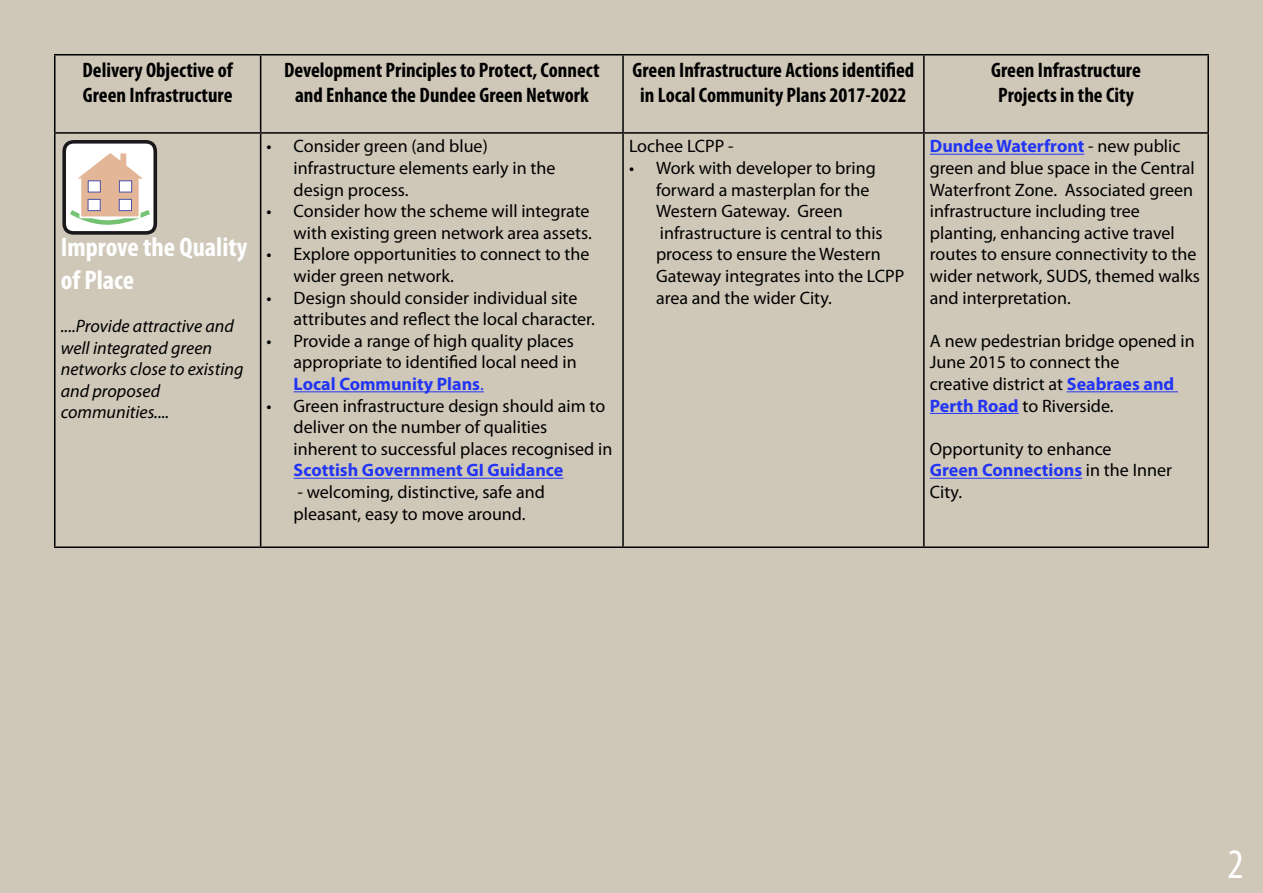
<style>
.page{position:relative;width:1263px;height:893px;background:#cfc8b9}
.page>*{position:absolute;margin:0;border:0;box-sizing:border-box;transform-origin:0 0}
.t1{font:condensed 42px "Myriad Pro";color:#fff}
.t2{font:700 condensed 27px/32.4px "Myriad Pro";color:#fff}
.t3{font:700 condensed 21px/25.2px "Myriad Pro";color:#000;text-align:center}
.t4{font:18px/21.6px "Myriad Pro";color:#000}
.t5{font:italic 18px/21.6px "Myriad Pro";color:#000}
.t6{font:700 18px "Myriad Pro";color:#2335f4}
.s1{font-weight:700;color:#2335f4}
.s2{color:#2335f4}
</style>
<div class="page">
<hr style="left:54px;top:54px;width:207px;height:2px;background:#000">
<hr style="left:54px;top:56px;width:2px;height:76px;background:#000">
<hr style="left:261px;top:54px;width:362px;height:2px;background:#000">
<hr style="left:260px;top:56px;width:1px;height:76px;background:#000">
<hr style="left:623px;top:54px;width:301px;height:2px;background:#000">
<hr style="left:622px;top:56px;width:2px;height:76px;background:#000">
<hr style="left:924px;top:54px;width:285px;height:2px;background:#000">
<hr style="left:923px;top:56px;width:2px;height:76px;background:#000">
<hr style="left:1207px;top:56px;width:2px;height:76px;background:#000">
<hr style="left:54px;top:132px;width:207px;height:2px;background:#000">
<hr style="left:54px;top:134px;width:2px;height:412px;background:#000">
<hr style="left:261px;top:132px;width:362px;height:2px;background:#000">
<hr style="left:260px;top:134px;width:1px;height:412px;background:#000">
<hr style="left:623px;top:132px;width:301px;height:2px;background:#000">
<hr style="left:622px;top:134px;width:2px;height:412px;background:#000">
<hr style="left:924px;top:132px;width:285px;height:2px;background:#000">
<hr style="left:923px;top:134px;width:2px;height:412px;background:#000">
<hr style="left:1207px;top:134px;width:2px;height:412px;background:#000">
<hr style="left:54px;top:546px;width:207px;height:2px;background:#000">
<hr style="left:261px;top:546px;width:362px;height:2px;background:#000">
<hr style="left:623px;top:546px;width:301px;height:2px;background:#000">
<hr style="left:924px;top:546px;width:285px;height:2px;background:#000">
<hr style="left:294px;top:391px;width:190px;height:1px;background:#2335f4">
<hr style="left:294px;top:478px;width:269px;height:1px;background:#2335f4">
<hr style="left:930px;top:154px;width:154px;height:1px;background:#2335f4">
<hr style="left:1067px;top:391px;width:111px;height:1px;background:#2335f4">
<hr style="left:930px;top:413px;width:89px;height:1px;background:#2335f4">
<hr style="left:930px;top:478px;width:152px;height:1px;background:#2335f4">
<div style="left:64px;top:142px;width:91px;height:91px;background:#fff;border-radius:10px"></div>
<div style="left:62px;top:140px;width:95px;height:95px;border:4px solid #1b181c;border-radius:10px"></div>
<svg style="left:65px;top:150px;width:90px;height:80px"></svg>
<div style="left:88px;top:180px;width:13px;height:13px;background:#fff;border:1px solid #4f52a3"></div>
<div style="left:119px;top:180px;width:13px;height:13px;background:#fff;border:1px solid #4f52a3"></div>
<div style="left:88px;top:199px;width:13px;height:12px;background:#fff;border:1px solid #4f52a3"></div>
<div style="left:119px;top:199px;width:13px;height:12px;background:#fff;border:1px solid #4f52a3"></div>
<p class="t3" style="left:83px;top:56px;width:152px;text-align:left">Delivery Objective of<br>Green Infrastructure</p>
<p class="t3" style="left:284px;top:56px;width:317px">Development Principles to Protect, Connect and Enhance the Dundee Green Network</p>
<p class="t3" style="left:633px;top:56px;width:283px">Green Infrastructure Actions identified in Local Community Plans 2017-2022</p>
<p class="t3" style="left:991px;top:56px;width:151px">Green Infrastructure<br>Projects in the City</p>
<h2 class="t2" style="left:61px;top:231px;width:188px">Improve the Quality of Place</h2>
<p class="t5" style="left:61px;top:315px;width:184px">....Provide attractive and well integrated green networks close to existing and proposed communities....</p>
<p class="t4" style="left:294px;top:135px;width:263px;text-indent:-27px">• Consider green (and blue) infrastructure elements early in the design process.</p>
<p class="t4" style="left:267px;top:200px;width:327px;text-align:right">• Consider how the scheme will integrate with existing green network area assets.</p>
<p class="t4" style="left:294px;top:243px;width:297px;text-indent:-27px">• Explore opportunities to connect to the wider green network.</p>
<p class="t4" style="left:294px;top:286px;width:303px;text-indent:-27px">• Design should consider individual site attributes and reflect the local character.</p>
<p class="t4" style="left:294px;top:330px;width:284px;text-indent:-27px">• Provide a range of high quality places appropriate to identified local need in<br><span class="s1">Local Community Plans</span><span class="s2">.</span></p>
<p class="t4" style="left:294px;top:394px;width:320px;text-indent:-27px">• Green infrastructure design should aim to deliver on the number of qualities inherent to successful places recognised in</p>
<p class="t6" style="left:294px;top:459px;width:271px">Scottish Government GI Guidance</p>
<p class="t4" style="left:294px;top:481px;width:253px">- welcoming, distinctive, safe and pleasant, easy to move around.</p>
<p class="t4" style="left:629px;top:135px;width:106px">Lochee LCPP -</p>
<p class="t4" style="left:656px;top:157px;width:250px;text-indent:-27px">• Work with developer to bring forward a masterplan for the<br>Western Gateway. Green infrastructure is central to this process to ensure the Western<br>Gateway integrates into the LCPP area and the wider City.</p>
<p class="t4" style="left:930px;top:135px;width:272px"><span class="s1">Dundee Waterfront</span> - new public green and blue space in the Central<br>Waterfront Zone. Associated green infrastructure including tree planting, enhancing active travel routes to ensure connectivity to the wider network, SUDS, themed walks and interpretation.</p>
<p class="t4" style="left:930px;top:330px;width:266px">A new pedestrian bridge opened in<br>June 2015 to connect the<br>creative district at <span class="s1">Seabraes and<br>Perth Road</span> to Riverside.</p>
<p class="t4" style="left:930px;top:438px;width:244px">Opportunity to enhance<br><span class="s1">Green Connections</span> in the Inner<br>City.</p>
<h1 class="t1" style="left:1227px;top:839px;width:18px">2</h1>
</div>
